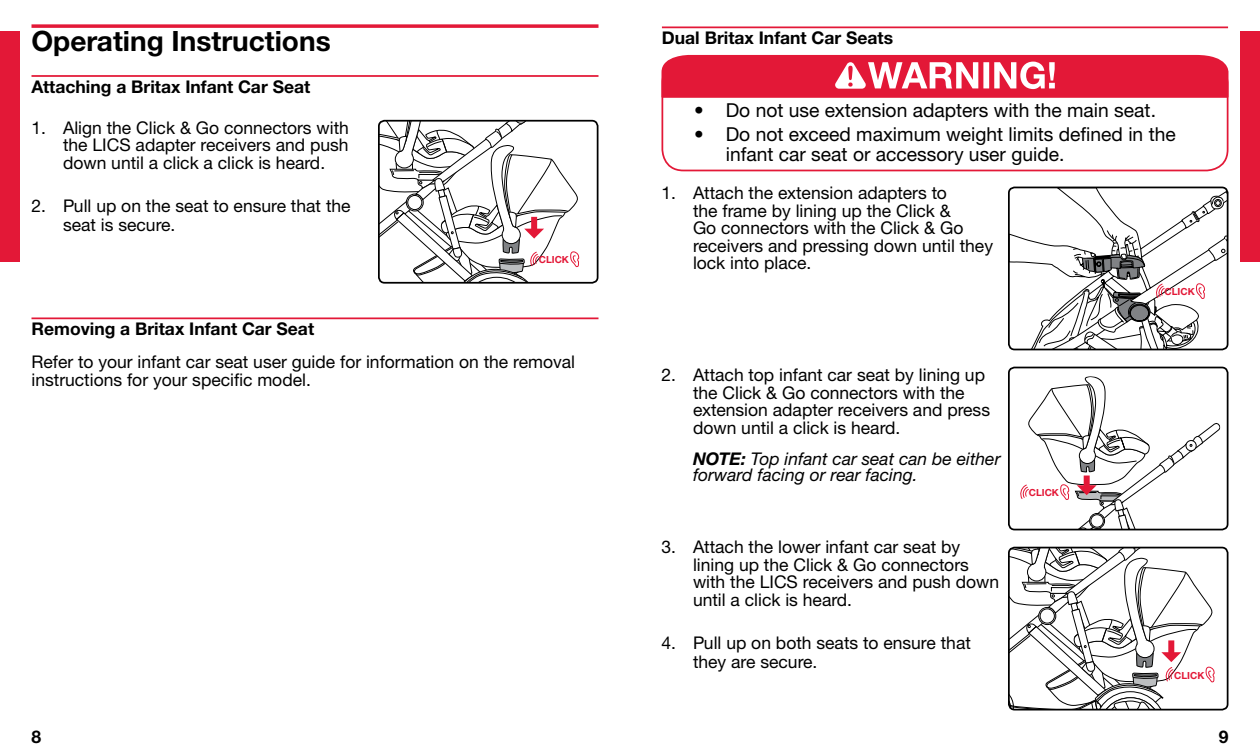
<style>
.page{position:relative;width:1260px;height:756px;background:#fff}
.page>*{position:absolute;margin:0;border:0;box-sizing:border-box;transform-origin:0 0}
.t1{font:700 28px "Helvetica Neue LTW1 G";color:#000}
.t2{font:19.25px/19.2px "Helvetica Neue LTW1 G";color:#000}
.t3{font:17.5px/17.5px "Helvetica Neue LTW1 G";color:#000}
.t4{font:700 17.5px "Helvetica Neue LTW1 G";color:#000}
.t5{font:italic 17.5px/15.8px "Helvetica Neue LTW1 G";color:#000}
.t6{font:700 9.8px "Helvetica Neue LTW1 G";color:#e31837}
.s1{font-weight:700}
</style>
<div class="page">
<div style="left:0;top:32px;width:20px;height:230px;background:#e31837"></div>
<div style="left:1240px;top:32px;width:20px;height:230px;background:#e31837"></div>
<hr style="left:662px;top:26px;width:566px;height:2px;background:#e31837">
<svg style="left:32px;top:24px;width:566px;height:4px;background:#e6344f"></svg>
<hr style="left:32px;top:75px;width:566px;height:2px;background:#e31837">
<hr style="left:32px;top:317px;width:566px;height:2px;background:#e31837">
<div style="left:378px;top:120px;width:220px;height:164px;border:2px solid #000;border-radius:6px"></div>
<div style="left:1008px;top:367px;width:220px;height:163px;border:2px solid #000;border-radius:6px"></div>
<div style="left:1008px;top:547px;width:220px;height:163px;border:2px solid #000;border-radius:6px"></div>
<svg style="left:379px;top:121px;width:200px;height:163px"></svg>
<svg style="left:1009px;top:187px;width:219px;height:163px"></svg>
<svg style="left:1020px;top:377px;width:200px;height:153px"></svg>
<svg style="left:1009px;top:548px;width:206px;height:162px"></svg>
<div style="left:662px;top:61px;width:566px;height:110px;border:2px solid #e31837;border-radius:21px"></div>
<svg style="left:661px;top:54px;width:568px;height:45px;background:#e74059"></svg>
<h1 class="t1" style="left:32px;top:24px;width:301px">Operating Instructions</h1>
<p class="t4" style="left:662px;top:27px;width:233px">Dual Britax Infant Car Seats</p>
<p class="t4" style="left:32px;top:76px;width:280px">Attaching a Britax Infant Car Seat</p>
<p class="t3" style="left:63px;top:119px;width:287px;text-align:justify;text-indent:-32px">1. Align the Click &amp; Go connectors with the LICS adapter receivers and push down until a click a click is heard.</p>
<p class="t3" style="left:63px;top:196px;width:289px;line-height:19.2px;text-indent:-32px">2. Pull up on the seat to ensure that the seat is secure.</p>
<p class="t2" style="left:694px;top:100px;width:463px">• Do not use extension adapters with the main seat.</p>
<p class="t2" style="left:726px;top:125px;width:452px;text-indent:-31px">• Do not exceed maximum weight limits defined in the infant car seat or accessory user guide.</p>
<p class="t3" style="left:693px;top:184px;width:302px;text-indent:-32px">1. Attach the extension adapters to<br>the frame by lining up the Click &amp;<br>Go connectors with the Click &amp; Go receivers and pressing down until they lock into place.</p>
<p class="t6" style="left:539px;top:254px;width:32px">CLICK</p>
<p class="t4" style="left:32px;top:318px;width:284px">Removing a Britax Infant Car Seat</p>
<p class="t3" style="left:32px;top:353px;width:545px">Refer to your infant car seat user guide for information on the removal instructions for your specific model.</p>
<p class="t3" style="left:693px;top:366px;width:299px;text-indent:-32px">2. Attach top infant car seat by lining up the Click &amp; Go connectors with the extension adapter receivers and press down until a click is heard.</p>
<p class="t5" style="left:693px;top:451px;width:309px"><span class="s1">NOTE:</span> Top infant car seat can be either forward facing or rear facing.</p>
<p class="t3" style="left:693px;top:538px;width:308px;text-indent:-32px">3. Attach the lower infant car seat by lining up the Click &amp; Go connectors with the LICS receivers and push down until a click is heard.</p>
<p class="t3" style="left:693px;top:633px;width:279px;line-height:19.2px;text-indent:-32px">4. Pull up on both seats to ensure that they are secure.</p>
<p class="t6" style="left:1029px;top:487px;width:32px">CLICK</p>
<p class="t6" style="left:1165px;top:286px;width:32px">CLICK</p>
<p class="t6" style="left:1174px;top:669px;width:32px">CLICK</p>
<p class="t4" style="left:32px;top:726px;width:11px">8</p>
<p class="t4" style="left:1219px;top:726px;width:11px">9</p>
</div>
